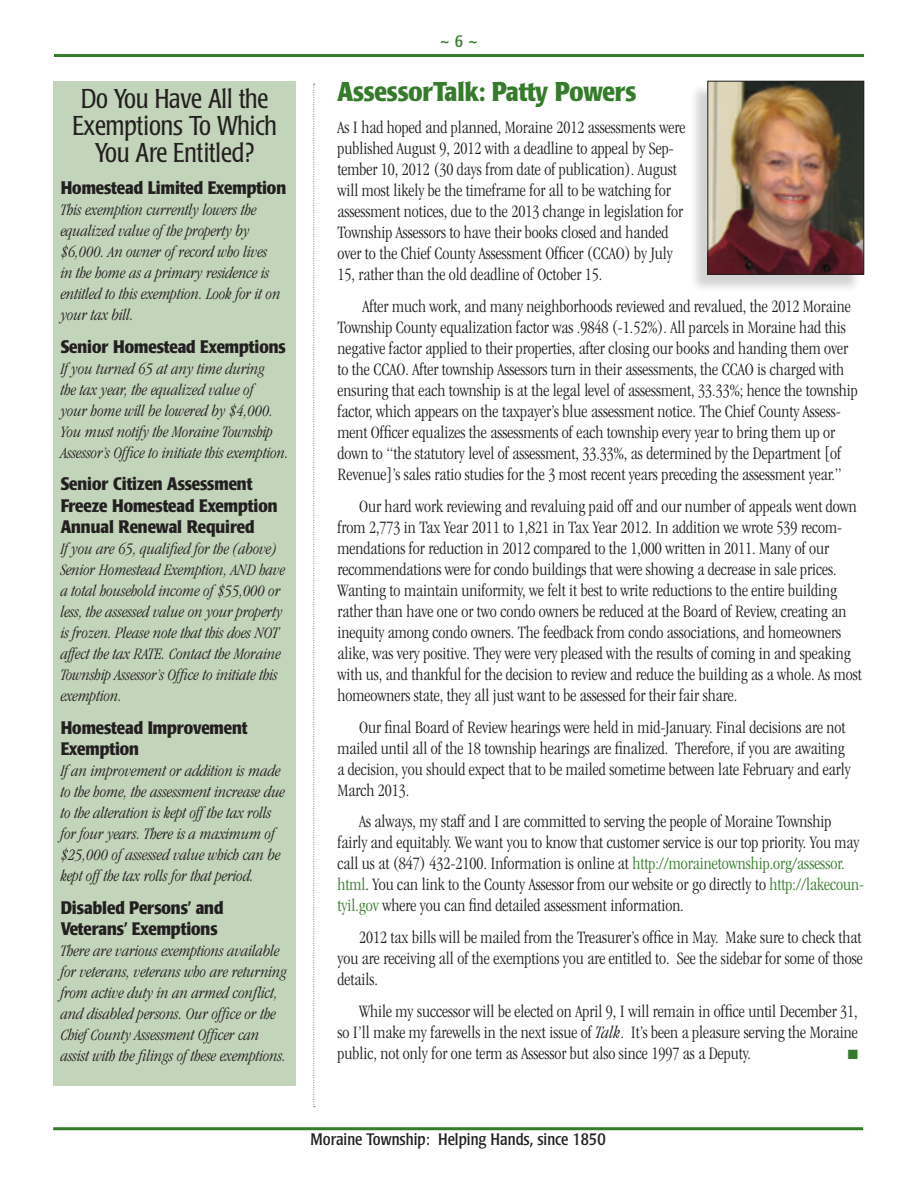
<style>
.page{position:relative;width:918px;height:1188px;background:#fff}
.page>*{position:absolute;margin:0;border:0;box-sizing:border-box;transform-origin:0 0}
.t1{font:300 condensed 27px/27px "Poppl Laudatio";color:#231f20;text-align:center}
.t2{font:700 condensed 27px "Poppl Laudatio";color:#357b2b}
.t3{font:300 condensed 18px/21px "Garamond";color:#231f20}
.t4{font:700 condensed 18px/21.6px "Poppl Laudatio";color:#231f20}
.t5{font:italic 300 condensed 16.5px/21px "Garamond";color:#231f20}
.t6{font:condensed 16.5px "Poppl Laudatio";color:#231f20}
.t7{font:condensed 16.5px "Poppl Laudatio";color:#357b2b}
.t8{font:13.5px "Zapf Dingbats ITC";color:#357b2b}
.s1{color:#357b2b}
.s2{font-style:italic}
</style>
<div class="page">
<hr style="left:53px;top:1127px;width:810px;height:3px;background:#357b2b">
<hr style="left:54px;top:54px;width:810px;height:3px;background:#357b2b">
<div style="left:53px;top:81px;width:242px;height:1004px;background:#c2d4b9"></div>
<div style="left:689px;top:83px;width:173px;height:210px;background:#231f20;opacity:.2"></div>
<img style="left:710px;top:83px;width:152px;height:189px">
<div style="left:708px;top:81px;width:156px;height:193px;border:1px solid #231f20"></div>
<svg style="left:314px;top:84px;width:1px;height:1023px"></svg>
<h1 class="t1" style="left:73px;top:86px;width:206px">Do You Have All the<br>Exemptions To Which<br>You Are Entitled?</h1>
<p class="t4" style="left:61px;top:178px;width:227px">Homestead Limited Exemption</p>
<p class="t5" style="left:61px;top:200px;width:221px">This exemption currently lowers the equalized value of the property by $6,000. An owner of record who lives in the home as a primary residence is entitled to this exemption. Look for it on your tax bill.</p>
<p class="t4" style="left:61px;top:336px;width:227px">Senior Homestead Exemptions</p>
<p class="t5" style="left:61px;top:358px;width:230px">If you turned 65 at any time during<br>the tax year, the equalized value of<br>your home will be lowered by $4,000.<br>You must notify the Moraine Township Assessor’s Office to initiate this exemption.</p>
<p class="t4" style="left:61px;top:473px;width:218px">Senior Citizen Assessment<br>Freeze Homestead Exemption<br>Annual Renewal Required</p>
<p class="t5" style="left:61px;top:539px;width:226px">If you are 65, qualified for the (above)<br>Senior Homestead Exemption, AND have a total household income of $55,000 or less, the assessed value on your property is frozen. Please note that this does NOT affect the tax RATE. Contact the Moraine Township Assessor’s Office to initiate this exemption.</p>
<p class="t4" style="left:61px;top:717px;width:188px">Homestead Improvement<br>Exemption</p>
<p class="t5" style="left:61px;top:761px;width:226px">If an improvement or addition is made to the home, the assessment increase due to the alteration is kept off the tax rolls for four years. There is a maximum of $25,000 of assessed value which can be kept off the tax rolls for that period.</p>
<p class="t4" style="left:61px;top:897px;width:164px">Disabled Persons’ and<br>Veterans’ Exemptions</p>
<p class="t5" style="left:61px;top:941px;width:228px">There are various exemptions available for veterans, veterans who are returning from active duty in an armed conflict, and disabled persons. Our office or the Chief County Assessment Officer can assist with the filings of these exemptions.</p>
<p class="t7" style="left:439px;top:32px;width:42px">~ 6 ~</p>
<h1 class="t2" style="left:338px;top:76px;width:300px">AssessorTalk: Patty Powers</h1>
<p class="t3" style="left:338px;top:117px;width:349px">As I had hoped and planned, Moraine 2012 assessments were published August 9, 2012 with a deadline to appeal by Sep&shy;tember 10, 2012 (30 days from date of publication). August will most likely be the timeframe for all to be watching for assessment notices, due to the 2013 change in legislation for Township Assessors to have their books closed and handed over to the Chief County Assessment Officer (CCAO) by July 15, rather than the old deadline of October 15.</p>
<p class="t3" style="left:338px;top:296px;width:522px;text-indent:25px">After much work, and many neighborhoods reviewed and revalued, the 2012 Moraine Township County equalization factor was .9848 (-1.52%). All parcels in Moraine had this negative factor applied to their properties, after closing our books and handing them over to the CCAO. After township Assessors turn in their assessments, the CCAO is charged with ensuring that each township is at the legal level of assessment, 33.33%; hence the township factor, which appears on the taxpayer’s blue assessment notice. The Chief County Assess&shy;ment Officer equalizes the assessments of each township every year to bring them up or down to “the statutory level of assessment, 33.33%, as determined by the Department [of Revenue]’s sales ratio studies for the 3 most recent years preceding the assessment year.”</p>
<p class="t3" style="left:338px;top:496px;width:526px;text-indent:22px">Our hard work reviewing and revaluing paid off and our number of appeals went down from 2,773 in Tax Year 2011 to 1,821 in Tax Year 2012. In addition we wrote 539 recom&shy;mendations for reduction in 2012 compared to the 1,000 written in 2011. Many of our recommendations were for condo buildings that were showing a decrease in sale prices.<br>Wanting to maintain uniformity, we felt it best to write reductions to the entire building rather than have one or two condo owners be reduced at the Board of Review, creating an inequity among condo owners. The feedback from condo associations, and homeowners alike, was very positive. They were very pleased with the results of coming in and speaking with us, and thankful for the decision to review and reduce the building as a whole. As most homeowners state, they all just want to be assessed for their fair share.</p>
<p class="t3" style="left:338px;top:716px;width:515px;text-indent:22px">Our final Board of Review hearings were held in mid-January. Final decisions are not mailed until all of the 18 township hearings are finalized. Therefore, if you are awaiting a decision, you should expect that to be mailed sometime between late February and early March 2013.</p>
<p class="t3" style="left:338px;top:811px;width:528px;text-indent:22px">As always, my staff and I are committed to serving the people of Moraine Township fairly and equitably. We want you to know that customer service is our top priority. You may call us at (847) 432-2100. Information is online at <span class="s1">http://morainetownship.org/assessor. html</span>. You can link to the County Assessor from our website or go directly to <span class="s1">http://lakecoun&shy;tyil.gov</span> where you can find detailed assessment information.</p>
<p class="t3" style="left:338px;top:927px;width:527px;text-align:justify;text-indent:22px">2012 tax bills will be mailed from the Treasurer’s office in May. Make sure to check that you are receiving all of the exemptions you are entitled to. See the sidebar for some of those details.</p>
<p class="t3" style="left:338px;top:1001px;width:522px;text-align:justify;text-indent:22px">While my successor will be elected on April 9, I will remain in office until December 31, so I’ll make my farewells in the next issue of <span class="s2">Talk</span>. It’s been a pleasure serving the Moraine public, not only for one term as Assessor but also since 1997 as a Deputy.</p>
<p class="t8" style="left:848px;top:1048px;width:12px">■</p>
<p class="t6" style="left:311px;top:1130px;width:297px">Moraine Township: Helping Hands, since 1850</p>
</div>
